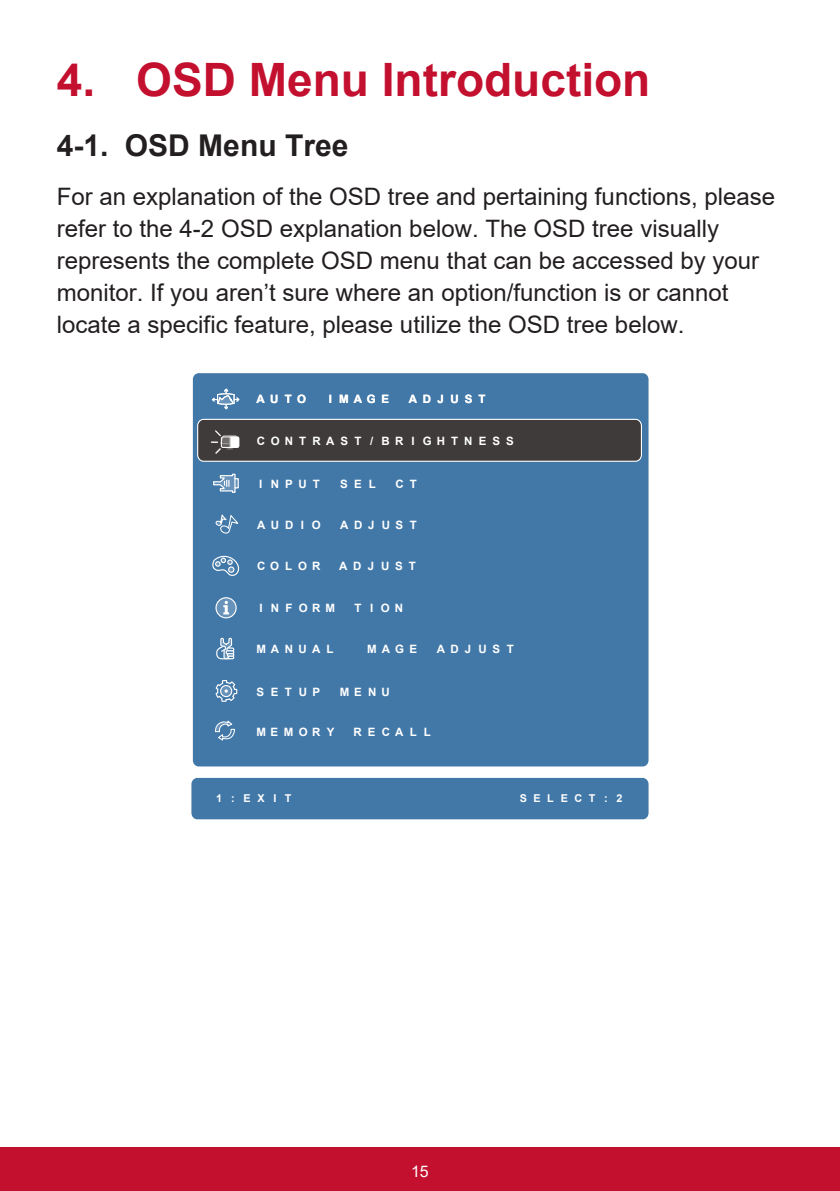
<style>
.page{position:relative;width:840px;height:1191px;background:#fff}
.page>*{position:absolute;margin:0;border:0;box-sizing:border-box;transform-origin:0 0}
.t1{font:700 46px "Arial";color:#c3102f}
.t2{font:700 30px "Arial";color:#231f20}
.t3{font:24px/32px "Arial";color:#231f20}
.t4{font:16px "Arial";color:#fff}
.t5{font:700 11.6px "Arial";letter-spacing:.51em;color:#fff}
.t6{font:700 10.8px "Arial";letter-spacing:.62em;color:#fff}
</style>
<div class="page">
<div style="left:0;top:1147px;width:839px;height:44px;background:#c3102f"></div>
<div style="left:191px;top:778px;width:457px;height:41px;background:#4278a8;border-radius:6px"></div>
<div style="left:193px;top:373px;width:455px;height:393px;background:#4278a8;border-radius:6px"></div>
<svg style="left:215px;top:514px;width:24px;height:19px"></svg>
<svg style="left:212px;top:555px;width:27px;height:21px"></svg>
<svg style="left:215px;top:680px;width:23px;height:22px"></svg>
<div style="left:215px;top:597px;width:21px;height:21px;border:1px solid #fff;border-radius:50%"></div>
<svg style="left:216px;top:598px;width:20px;height:20px"></svg>
<svg style="left:223px;top:601px;width:6px;height:13px"></svg>
<div style="left:216px;top:647px;width:17px;height:12px;border:1px solid #fff;border-radius:4px"></div>
<svg style="left:217px;top:637px;width:17px;height:23px"></svg>
<svg style="left:215px;top:720px;width:20px;height:21px"></svg>
<svg style="left:213px;top:473px;width:26px;height:20px"></svg>
<svg style="left:212px;top:388px;width:27px;height:21px"></svg>
<div style="left:197px;top:419px;width:444px;height:42px;background:#3e3b3a;border-radius:6px"></div>
<div style="left:197px;top:419px;width:444px;height:43px;border:1px solid #fff;border-radius:6px"></div>
<svg style="left:211px;top:430px;width:29px;height:24px"></svg>
<svg style="left:221px;top:437px;width:18px;height:10px"></svg>
<h1 class="t1" style="left:57px;top:48px;width:594px">4. OSD Menu Introduction</h1>
<p class="t2" style="left:57px;top:124px;width:293px">4-1. OSD Menu Tree</p>
<p class="t3" style="left:57px;top:180px;width:719px">For an explanation of the OSD tree and pertaining functions, please refer to the 4-2 OSD explanation below. The OSD tree visually represents the complete OSD menu that can be accessed by your monitor. If you aren’t sure where an option/function is or cannot locate a specific feature, please utilize the OSD tree below.</p>
<p class="t5" style="left:256px;top:391px;width:51px">AUTO</p>
<p class="t5" style="left:328px;top:391px;width:62px">I MAGE</p>
<p class="t5" style="left:408px;top:391px;width:78px">ADJUST</p>
<p class="t5" style="left:256px;top:433px;width:258px">CONTRAST / BR I GHTNESS</p>
<p class="t5" style="left:259px;top:475px;width:62px">I NPUT</p>
<p class="t5" style="left:340px;top:475px;width:37px">SEL</p>
<p class="t5" style="left:395px;top:475px;width:23px">C T</p>
<p class="t5" style="left:257px;top:516px;width:65px">AUDIO</p>
<p class="t5" style="left:340px;top:516px;width:78px">ADJ UST</p>
<p class="t5" style="left:257px;top:557px;width:65px">COLOR</p>
<p class="t5" style="left:339px;top:557px;width:78px">ADJUST</p>
<p class="t5" style="left:259px;top:600px;width:77px">I NFORM</p>
<p class="t5" style="left:354px;top:600px;width:50px">TION</p>
<p class="t5" style="left:256px;top:641px;width:78px">MANUAL</p>
<p class="t5" style="left:367px;top:641px;width:52px">MAGE</p>
<p class="t5" style="left:436px;top:641px;width:78px">ADJUST</p>
<p class="t5" style="left:256px;top:683px;width:65px">SETUP</p>
<p class="t5" style="left:339px;top:683px;width:51px">ME NU</p>
<p class="t5" style="left:256px;top:724px;width:79px">MEMORY</p>
<p class="t5" style="left:353px;top:724px;width:79px">RECALL</p>
<p class="t6" style="left:216px;top:790px;width:77px">1:EXIT</p>
<p class="t6" style="left:519px;top:790px;width:104px">SELECT : 2</p>
<p class="t4" style="left:411px;top:1160px;width:19px">15</p>
</div>
